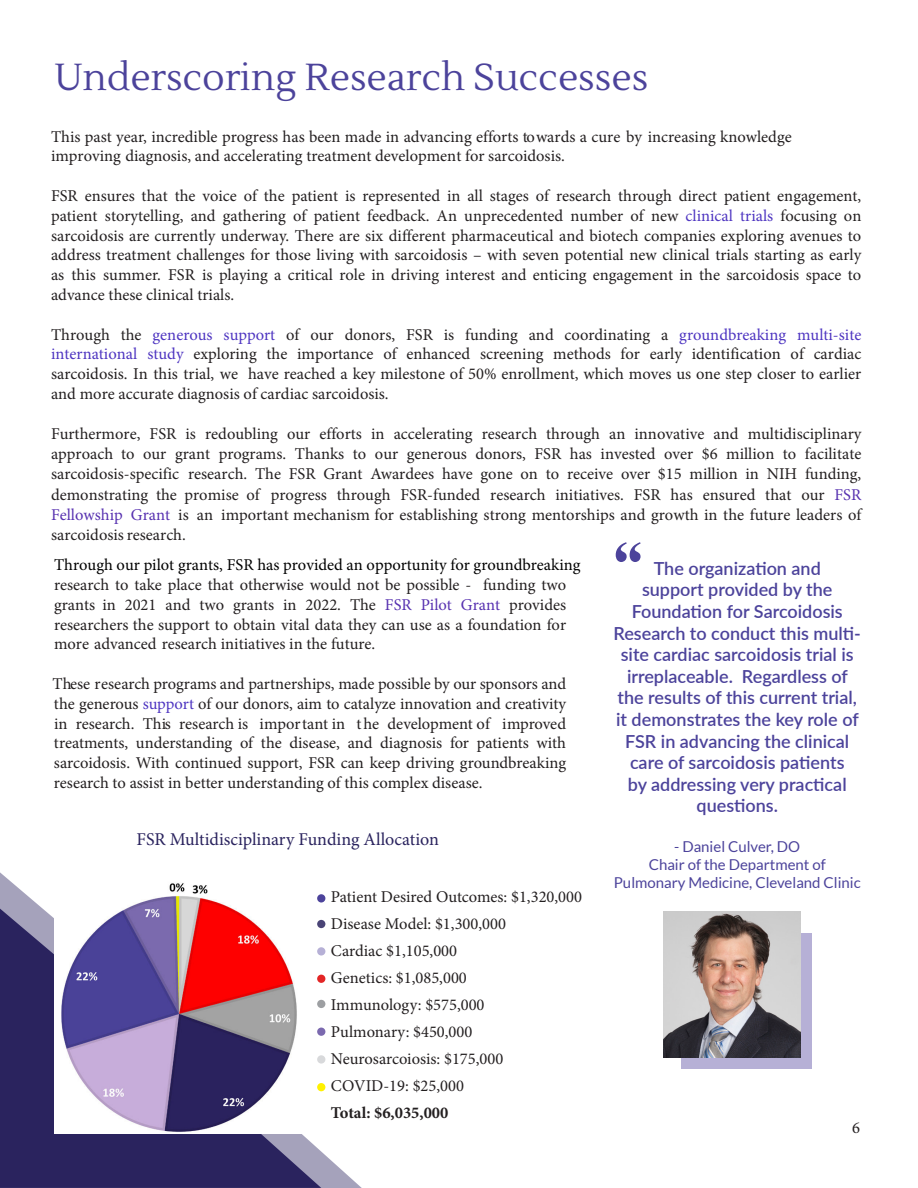
<style>
.page{position:relative;width:918px;height:1188px;background:#fff}
.page>*{position:absolute;margin:0;border:0;box-sizing:border-box;transform-origin:0 0}
.t1{font:72px "Engravers";color:#4c439b}
.t2{font:37.5px "Lustria";color:#4c439b}
.t3{font:600 18px/21.6px "Lato";color:#4c439b;text-align:center}
.t4{font:18px "Minion Pro";color:#2a235e}
.t5{font:16.5px/19.8px "Minion Pro";color:#231f20;text-align:justify}
.t6{font:16.5px "Minion Pro";color:#000}
.t7{font:700 16.5px "Minion Pro";color:#231f20}
.t8{font:15px/18px "Lato";color:#4c439b;text-align:center}
.s1{color:#4e35c1}
.s2{color:#5731b0}
</style>
<div class="page">
<div style="left:681px;top:933px;width:131px;height:136px;background:#b6b0d6"></div>
<svg style="left:0;top:872px;width:362px;height:316px"></svg>
<svg style="left:0;top:909px;width:321px;height:279px;fill:#2a235e"></svg>
<div style="left:317px;top:894px;width:8px;height:9px;background:#4c439b;border-radius:50%"></div>
<div style="left:317px;top:920px;width:8px;height:8px;background:#4a4476;border-radius:50%"></div>
<div style="left:317px;top:947px;width:8px;height:9px;background:#b6b0d6;border-radius:50%"></div>
<div style="left:317px;top:975px;width:8px;height:8px;background:#e32525;border-radius:50%"></div>
<div style="left:317px;top:1000px;width:8px;height:8px;background:#9d9fa2;border-radius:50%"></div>
<div style="left:317px;top:1028px;width:8px;height:8px;background:#7b69af;border-radius:50%"></div>
<div style="left:317px;top:1055px;width:8px;height:9px;background:#d8d9db;border-radius:50%"></div>
<div style="left:317px;top:1083px;width:8px;height:8px;background:#fff101;border-radius:50%"></div>
<img style="left:54px;top:878px;width:248px;height:255px">
<img style="left:663px;top:912px;width:138px;height:145px">
<h2 class="t2" style="left:54px;top:60px;width:596px">Underscoring Research Successes</h2>
<p class="t5" style="left:51px;top:127px;width:742px">This past year, incredible progress has been made in advancing efforts towards a cure by increasing knowledge improving diagnosis, and accelerating treatment development for sarcoidosis.</p>
<p class="t5" style="left:51px;top:186px;width:812px">FSR ensures that the voice of the patient is represented in all stages of research through direct patient engagement, patient storytelling, and gathering of patient feedback. An unprecedented number of new <span class="s1">clinical trials</span> focusing on sarcoidosis are currently underway. There are six different pharmaceutical and biotech companies exploring avenues to address treatment challenges for those living with sarcoidosis – with seven potential new clinical trials starting as early as this summer. FSR is playing a critical role in driving interest and enticing engagement in the sarcoidosis space to advance these clinical trials.</p>
<p class="t5" style="left:51px;top:325px;width:812px">Through the <span class="s1">generous support</span> of our donors, FSR is funding and coordinating a <span class="s1">groundbreaking multi-site international study</span> exploring the importance of enhanced screening methods for early identification of cardiac sarcoidosis. In this trial, we have reached a key milestone of 50% enrollment, which moves us one step closer to earlier and more accurate diagnosis of cardiac sarcoidosis.</p>
<p class="t5" style="left:51px;top:423px;width:812px;line-height:20.2px">Furthermore, FSR is redoubling our efforts in accelerating research through an innovative and multidisciplinary approach to our grant programs. Thanks to our generous donors, FSR has invested over $6 million to facilitate sarcoidosis-specific research. The FSR Grant Awardees have gone on to receive over $15 million in NIH funding, demonstrating the promise of progress through FSR-funded research initiatives. FSR has ensured that our <span class="s2">FSR Fellowship Grant</span> is an important mechanism for establishing strong mentorships and growth in the future leaders of sarcoidosis research.</p>
<p class="t5" style="left:54px;top:575px;width:514px">research to take place that otherwise would not be possible - funding two grants in 2021 and two grants in 2022. The <span class="s2">FSR Pilot Grant</span> provides researchers the support to obtain vital data they can use as a foundation for more advanced research initiatives in the future.</p>
<p class="t5" style="left:52px;top:674px;width:515px">These research programs and partnerships, made possible by our sponsors and the generous <span class="s1">support</span> of our donors, aim to catalyze innovation and creativity in research. This research is important in the development of improved treatments, understanding of the disease, and diagnosis for patients with sarcoidosis. With continued support, FSR can keep driving groundbreaking research to assist in better understanding of this complex disease.</p>
<h1 class="t1" style="left:649px;top:579px;width:44px;rotate:-180deg">"</h1>
<p class="t6" style="left:54px;top:554px;width:528px">Through our pilot grants, FSR has provided an opportunity for groundbreaking</p>
<p class="t3" style="left:614px;top:557px;width:249px">The organization and<br>support provided by the<br>Foundation for Sarcoidosis<br>Research to conduct this multi&shy;site cardiac sarcoidosis trial is irreplaceable. Regardless of the results of this current trial, it demonstrates the key role of<br>FSR in advancing the clinical care of sarcoidosis patients<br>by addressing very practical questions.</p>
<p class="t8" style="left:614px;top:839px;width:248px">- Daniel Culver, DO<br>Chair of the Department of<br>Pulmonary Medicine, Cleveland Clinic</p>
<p class="t4" style="left:137px;top:828px;width:304px">FSR Multidisciplinary Funding Allocation</p>
<p class="t5" style="left:331px;top:883px;width:253px;line-height:27px;text-align:left">Patient Desired Outcomes: $1,320,000<br>Disease Model: $1,300,000<br>Cardiac $1,105,000<br>Genetics: $1,085,000<br>Immunology: $575,000<br>Pulmonary: $450,000<br>Neurosarcoiosis: $175,000<br>COVID-19: $25,000</p>
<p class="t7" style="left:331px;top:1106px;width:119px">Total: $6,035,000</p>
<p class="t5" style="left:852px;top:1117px;width:9px">6</p>
</div>
